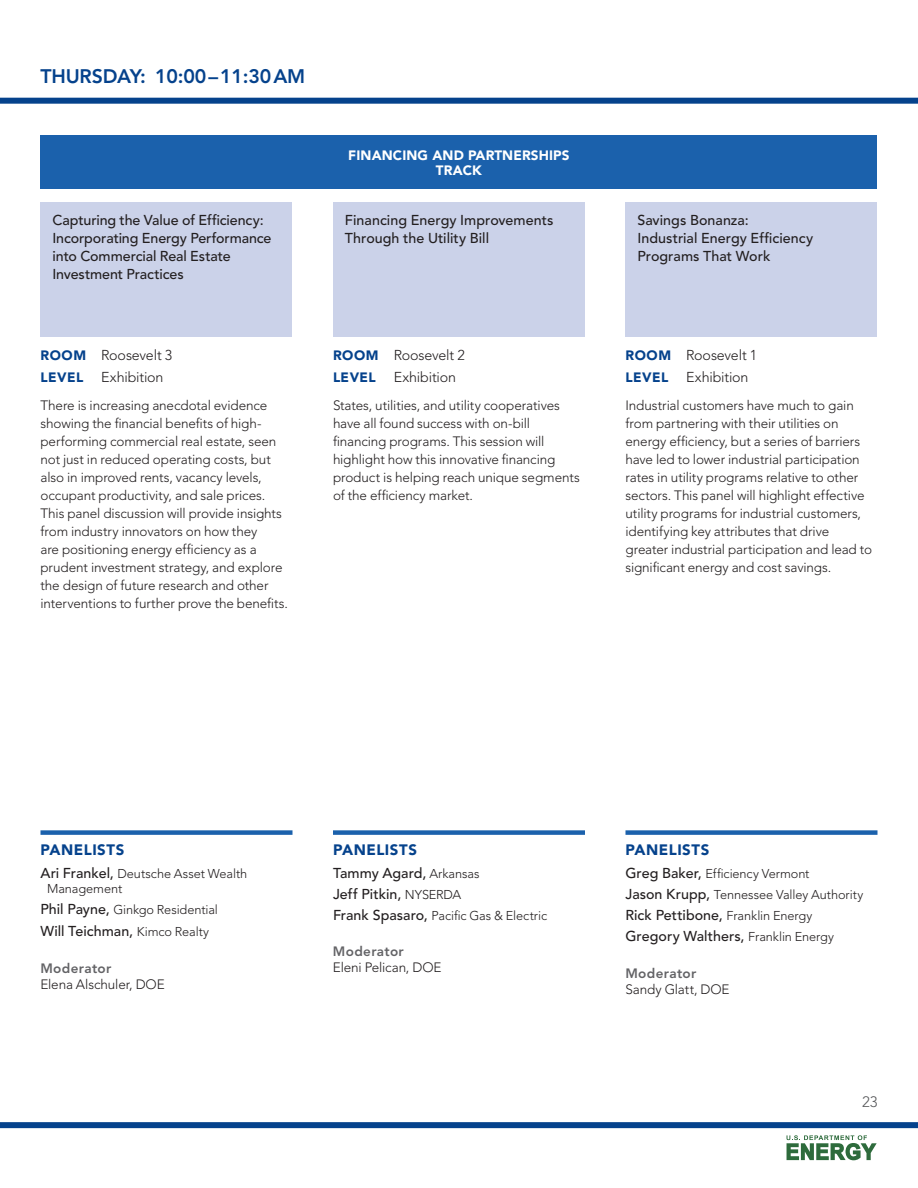
<style>
.page{position:relative;width:918px;height:1188px;background:#fff}
.page>*{position:absolute;margin:0;border:0;box-sizing:border-box;transform-origin:0 0}
.t1{font:800 19.5px "Avenir LT Std";letter-spacing:-.01em;color:#05428c}
.t2{font:900 15px "Avenir LT Std";color:#05428c}
.t3{font:300 15px "Avenir LT Std";color:#57585a}
.t4{font:500 14.25px/18px "Avenir LT Std";color:#231f20}
.t5{font:300 14.25px "Avenir LT Std";letter-spacing:-.01em;color:#231f20}
.t6{font:300 13.5px/18px "Avenir LT Std";letter-spacing:-.01em;color:#231f20}
.t7{font:900 13.5px/15px "Avenir LT Std";letter-spacing:.01em;color:#fff;text-align:center}
.t8{font:900 13.5px "Avenir LT Std";letter-spacing:.035em;color:#05428c}
.t9{font:800 13.5px "Avenir LT Std";letter-spacing:.025em;color:#636366}
.t10{font:300 12.75px/15.8px "Avenir LT Std";letter-spacing:-.005em;color:#231f20}
.s1{font-weight:500;font-size:14.25px}
.s2{font-weight:300;font-size:12.75px}
</style>
<div class="page">
<svg style="left:787px;top:1135px;width:90px;height:25px"></svg>
<div style="left:0;top:1122px;width:918px;height:6px;background:#05428c"></div>
<div style="left:0;top:98px;width:918px;height:6px;background:#05428c"></div>
<div style="left:40px;top:135px;width:838px;height:54px;background:#1b61ac"></div>
<div style="left:40px;top:202px;width:252px;height:136px;background:#cbd2e9"></div>
<div style="left:40px;top:830px;width:252px;height:5px;background:#1b61ac"></div>
<div style="left:333px;top:202px;width:252px;height:136px;background:#cbd2e9"></div>
<div style="left:333px;top:830px;width:252px;height:5px;background:#1b61ac"></div>
<div style="left:626px;top:202px;width:252px;height:136px;background:#cbd2e9"></div>
<div style="left:626px;top:830px;width:252px;height:5px;background:#1b61ac"></div>
<h1 class="t1" style="left:40px;top:65px;width:14px">Thur</h1>
<h1 class="t1" style="left:92px;top:65px;width:212px">sday: 10:00–11:30AM</h1>
<p class="t4" style="left:52px;top:212px;width:221px">Capturing the Value of Efficiency:<br>Incorporating Energy Performance into Commercial Real Estate<br>Investment Practices</p>
<p class="t8" style="left:40px;top:347px;width:22px">ROOM</p>
<p class="t5" style="left:86px;top:347px;width:87px">Roosevelt 3</p>
<p class="t8" style="left:40px;top:369px;width:18px">LEVEL</p>
<p class="t5" style="left:101px;top:368px;width:64px">Exhibition</p>
<p class="t6" style="left:40px;top:397px;width:249px">There is increasing anecdotal evidence showing the financial benefits of high&shy;performing commercial real estate, seen not just in reduced operating costs, but also in improved rents, vacancy levels, occupant productivity, and sale prices.<br>This panel discussion will provide insights from industry innovators on how they<br>are positioning energy efficiency as a prudent investment strategy, and explore the design of future research and other interventions to further prove the benefits.</p>
<p class="t7" style="left:348px;top:147px;width:223px">FINANCING AND PARTNERSHIPS<br>TRACK</p>
<p class="t4" style="left:345px;top:212px;width:210px">Financing Energy Improvements<br>Through the Utility Bill</p>
<p class="t8" style="left:333px;top:347px;width:22px">ROOM</p>
<p class="t5" style="left:379px;top:347px;width:87px">Roosevelt 2</p>
<p class="t8" style="left:333px;top:369px;width:18px">LEVEL</p>
<p class="t5" style="left:394px;top:368px;width:64px">Exhibition</p>
<p class="t6" style="left:333px;top:397px;width:248px">States, utilities, and utility cooperatives have all found success with on-bill financing programs. This session will highlight how this innovative financing product is helping reach unique segments of the efficiency market.</p>
<p class="t4" style="left:637px;top:212px;width:177px">Savings Bonanza:<br>Industrial Energy Efficiency<br>Programs That Work</p>
<p class="t8" style="left:626px;top:347px;width:22px">ROOM</p>
<p class="t5" style="left:671px;top:347px;width:87px">Roosevelt 1</p>
<p class="t8" style="left:626px;top:369px;width:18px">LEVEL</p>
<p class="t5" style="left:686px;top:368px;width:64px">Exhibition</p>
<p class="t6" style="left:626px;top:397px;width:248px">I ndustrial customers have much to gain from partnering with their utilities on energy efficiency, but a series of barriers have led to lower industrial participation rates in utility programs relative to other sectors. This panel will highlight effective utility programs for industrial customers, identifying key attributes that drive greater industrial participation and lead to significant energy and cost savings.</p>
<p class="t2" style="left:40px;top:841px;width:20px">PANELISTS</p>
<p class="t10" style="left:47px;top:865px;width:202px;text-indent:-7px"><span class="s1">Ari Frankel,</span> Deutsche Asset Wealth<br>Management</p>
<p class="t10" style="left:40px;top:902px;width:179px"><span class="s1">Phil Payne,</span> Ginkgo Residential</p>
<p class="t4" style="left:40px;top:922px;width:170px">Will Teichman, <span class="s2">Kimco Realty</span></p>
<p class="t2" style="left:333px;top:841px;width:20px">PANELISTS</p>
<p class="t4" style="left:333px;top:862px;width:148px;line-height:21.1px">Tammy Agard, <span class="s2">Arkansas<br></span>Jeff Pitkin, <span class="s2">NYSERDA</span></p>
<p class="t10" style="left:333px;top:908px;width:216px"><span class="s1">Frank Spasaro,</span> Pacific Gas &amp; Electric</p>
<p class="t9" style="left:333px;top:944px;width:72px">Moderator</p>
<p class="t9" style="left:40px;top:960px;width:72px">Moderator</p>
<p class="t6" style="left:333px;top:958px;width:110px">Eleni Pelican, DOE</p>
<p class="t6" style="left:40px;top:975px;width:126px">Elena Alschuler, DOE</p>
<p class="t2" style="left:626px;top:841px;width:20px">PANELISTS</p>
<p class="t10" style="left:626px;top:863px;width:239px;line-height:21.1px"><span class="s1">Greg Baker,</span> Efficiency Vermont<br><span class="s1">Jason Krupp,</span> Tennessee Valley Authority</p>
<p class="t4" style="left:626px;top:905px;width:210px;line-height:21.1px">Rick Pettibone, <span class="s2">Franklin Energy<br></span>Gregory Walthers, <span class="s2">Franklin Energy</span></p>
<p class="t9" style="left:626px;top:966px;width:72px">Moderator</p>
<p class="t6" style="left:626px;top:980px;width:106px">Sandy Glatt, DOE</p>
<p class="t3" style="left:862px;top:1093px;width:17px">23</p>
</div>
